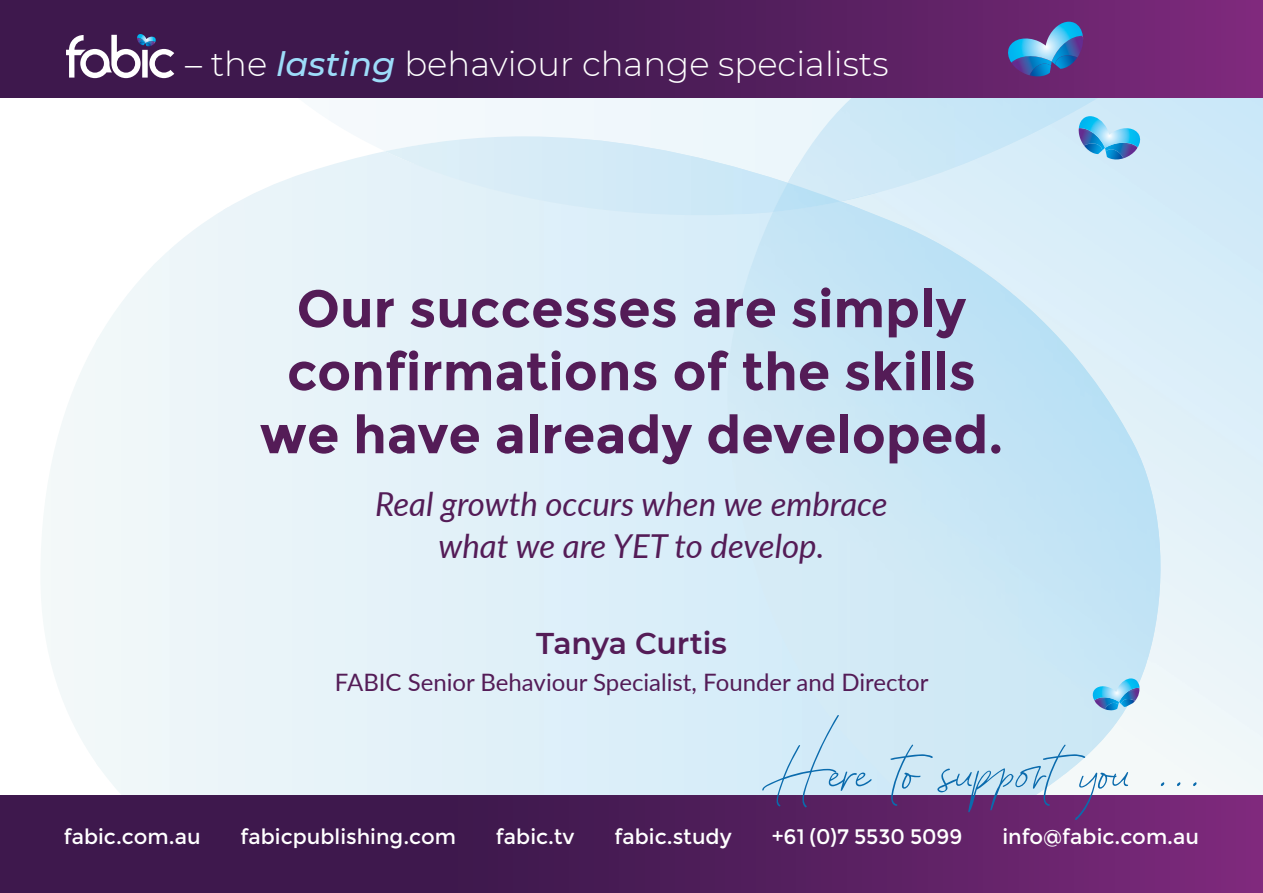
<style>
.page{position:relative;width:1263px;height:893px;background:#fff}
.page>*{position:absolute;margin:0;border:0;box-sizing:border-box;transform-origin:0 0}
.t1{font:123.15px "August Stories Script";color:#0a6bad}
.t2{font:700 52.5px/63px "Montserrat";color:#541c57;text-align:center}
.t3{font:300 33.9px "Montserrat";color:#fff}
.t4{font:italic 33px/42px "Lato";color:#541c57;text-align:center}
.t5{font:600 30px "Montserrat";color:#541c57}
.t6{font:24px "Lato";color:#541c57}
.t7{font:21px "Montserrat";color:#fff}
.s1{font-weight:500;font-style:italic;color:#9ddcf9}
</style>
<div class="page">
<img style="left:385px;top:136px;width:403px;height:79px">
<img style="left:788px;top:98px;width:461px;height:103px">
<img style="left:773px;top:183px;width:68px;height:29px">
<div style="left:0;top:795px;width:1263px;height:98px;background:linear-gradient(to right,#2f1442,#732775)"></div>
<div style="left:0;top:0;width:1263px;height:98px;background:linear-gradient(to right,#2f1442,#732775)"></div>
<svg style="left:66px;top:34px;width:108px;height:44px"></svg>
<img style="left:1078px;top:128px;width:1px;height:14px">
<img style="left:1106px;top:154px;width:17px;height:6px">
<svg style="left:1079px;top:116px;width:62px;height:38px;background:#72bbe4"></svg>
<img style="left:1011px;top:73px;width:72px;height:2px">
<img style="left:1029px;top:73px;width:22px;height:4px">
<svg style="left:1007px;top:22px;width:76px;height:51px;background:#5073b1"></svg>
<img style="left:1139px;top:688px;width:1px;height:21px">
<svg style="left:1092px;top:678px;width:47px;height:33px;background:#78bde4"></svg>
<h3 class="t3" style="left:185px;top:41px;width:705px">– the <span class="s1">lasting</span> behaviour change specialists</h3>
<h2 class="t2" style="left:260px;top:277px;width:745px">Our successes are simply confirmations of the skills we have already developed.</h2>
<h3 class="t4" style="left:375px;top:481px;width:514px">Real growth occurs when we embrace what we are YET to develop.</h3>
<h3 class="t5" style="left:536px;top:622px;width:192px">Tanya Curtis</h3>
<p class="t6" style="left:335px;top:665px;width:595px">FABIC Senior Behaviour Specialist, Founder and Director</p>
<h1 class="t1" style="left:759px;top:683px;width:441px">Here to support you ...</h1>
<p class="t7" style="left:64px;top:824px;width:138px">fabic.com.au</p>
<p class="t7" style="left:240px;top:824px;width:217px">fabicpublishing.com</p>
<p class="t7" style="left:496px;top:824px;width:80px">fabic.tv</p>
<p class="t7" style="left:614px;top:824px;width:119px">fabic.study</p>
<p class="t7" style="left:772px;top:824px;width:192px">+61 (0)7 5530 5099</p>
<p class="t7" style="left:1002px;top:824px;width:198px">info@fabic.com.au</p>
</div>
